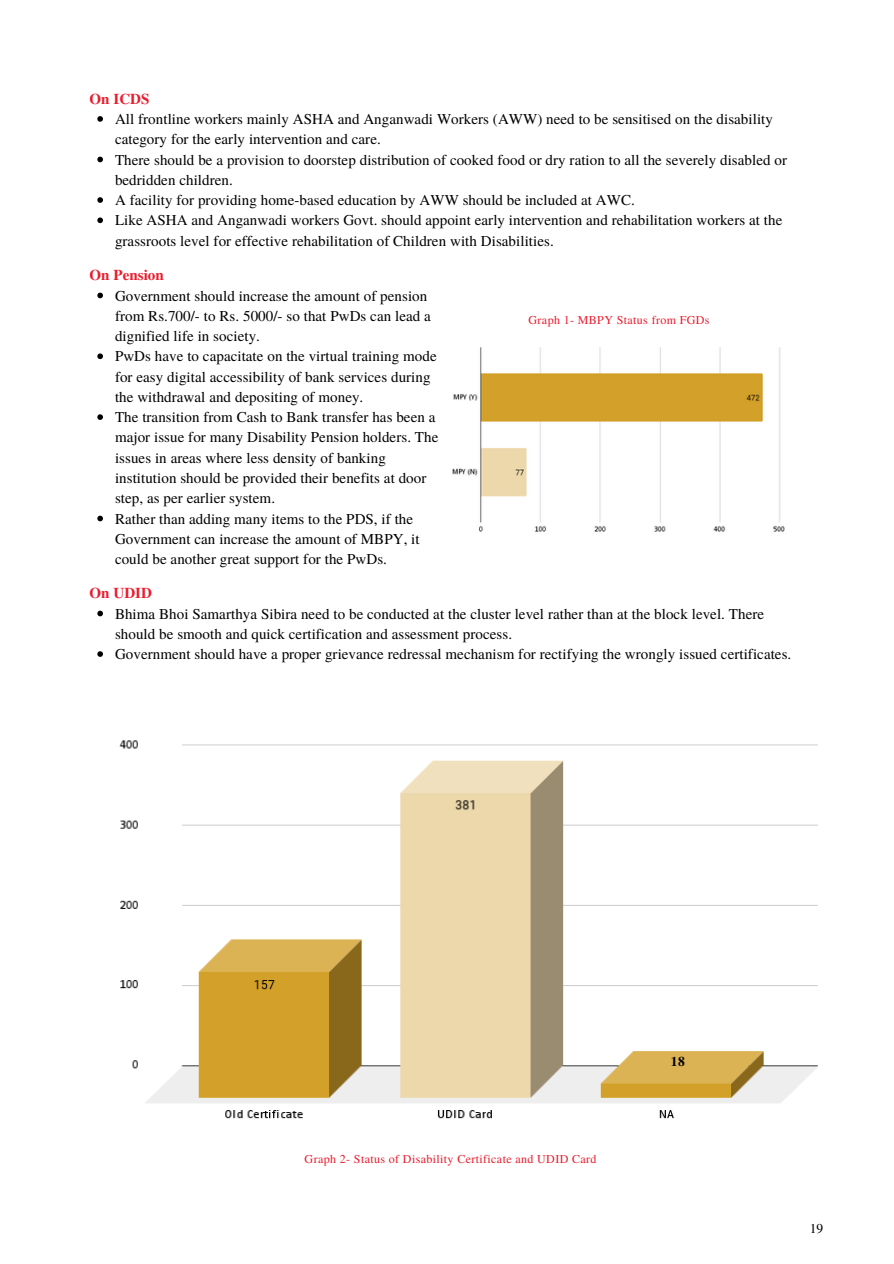
<style>
.page{position:relative;width:894px;height:1264px;background:#fff}
.page>*{position:absolute;margin:0;border:0;box-sizing:border-box;transform-origin:0 0}
.t1{font:15px/20.2px "Te X Gyre Termes";letter-spacing:.005em;color:#000}
.t2{font:700 15px "Te X Gyre Termes";letter-spacing:.005em;color:#eb1c2d}
.t3{font:13.5px "Te X Gyre Termes";color:#000}
.t4{font:700 13.5px "Te X Gyre Termes";color:#000}
.t5{font:12px "Te X Gyre Termes";letter-spacing:.03em;color:#eb1c2d}
</style>
<div class="page">
<svg style="left:97px;top:292px;width:6px;height:6px"></svg>
<svg style="left:97px;top:353px;width:6px;height:6px"></svg>
<svg style="left:97px;top:414px;width:6px;height:6px"></svg>
<svg style="left:97px;top:515px;width:6px;height:6px"></svg>
<img style="left:452px;top:348px;width:333px;height:184px">
<img style="left:119px;top:740px;width:698px;height:379px">
<div style="left:648px;top:1054px;width:59px;height:24px;background:#dcb354"></div>
<svg style="left:97px;top:116px;width:6px;height:6px"></svg>
<svg style="left:97px;top:157px;width:6px;height:5px"></svg>
<svg style="left:97px;top:197px;width:6px;height:6px"></svg>
<svg style="left:97px;top:217px;width:6px;height:6px"></svg>
<svg style="left:97px;top:610px;width:6px;height:6px"></svg>
<svg style="left:97px;top:651px;width:6px;height:6px"></svg>
<p class="t2" style="left:89px;top:87px;width:61px">On ICDS</p>
<p class="t1" style="left:115px;top:108px;width:659px">All frontline workers mainly ASHA and Anganwadi Workers (AWW) need to be sensitised on the disability category for the early intervention and care.</p>
<p class="t1" style="left:115px;top:149px;width:673px">There should be a provision to doorstep distribution of cooked food or dry ration to all the severely disabled or bedridden children.</p>
<p class="t1" style="left:115px;top:189px;width:521px">A facility for providing home-based education by AWW should be included at AWC.</p>
<p class="t1" style="left:115px;top:209px;width:668px">Like ASHA and Anganwadi workers Govt. should appoint early intervention and rehabilitation workers at the grassroots level for effective rehabilitation of Children with Disabilities.</p>
<p class="t2" style="left:89px;top:263px;width:76px">On Pension</p>
<p class="t1" style="left:115px;top:284px;width:317px">Government should increase the amount of pension from Rs.700/- to Rs. 5000/- so that PwDs can lead a dignified life in society.</p>
<p class="t1" style="left:115px;top:345px;width:323px">PwDs have to capacitate on the virtual training mode for easy digital accessibility of bank services during the withdrawal and depositing of money.</p>
<p class="t1" style="left:115px;top:406px;width:325px">The transition from Cash to Bank transfer has been a major issue for many Disability Pension holders. The issues in areas where less density of banking institution should be provided their benefits at door step, as per earlier system.</p>
<p class="t1" style="left:115px;top:507px;width:306px">Rather than adding many items to the PDS, if the<br>Government can increase the amount of MBPY, it could be another great support for the PwDs.</p>
<p class="t2" style="left:89px;top:581px;width:64px">On UDID</p>
<p class="t5" style="left:528px;top:312px;width:182px">Graph 1- MBPY Status from FGDs</p>
<p class="t1" style="left:115px;top:602px;width:650px">Bhima Bhoi Samarthya Sibira need to be conducted at the cluster level rather than at the block level. There should be smooth and quick certification and assessment process.</p>
<p class="t1" style="left:115px;top:643px;width:677px">Government should have a proper grievance redressal mechanism for rectifying the wrongly issued certificates.</p>
<p class="t5" style="left:304px;top:1150px;width:293px">Graph 2- Status of Disability Certificate and UDID Card</p>
<p class="t4" style="left:670px;top:1050px;width:15px">18</p>
<p class="t3" style="left:809px;top:1218px;width:15px">19</p>
</div>
